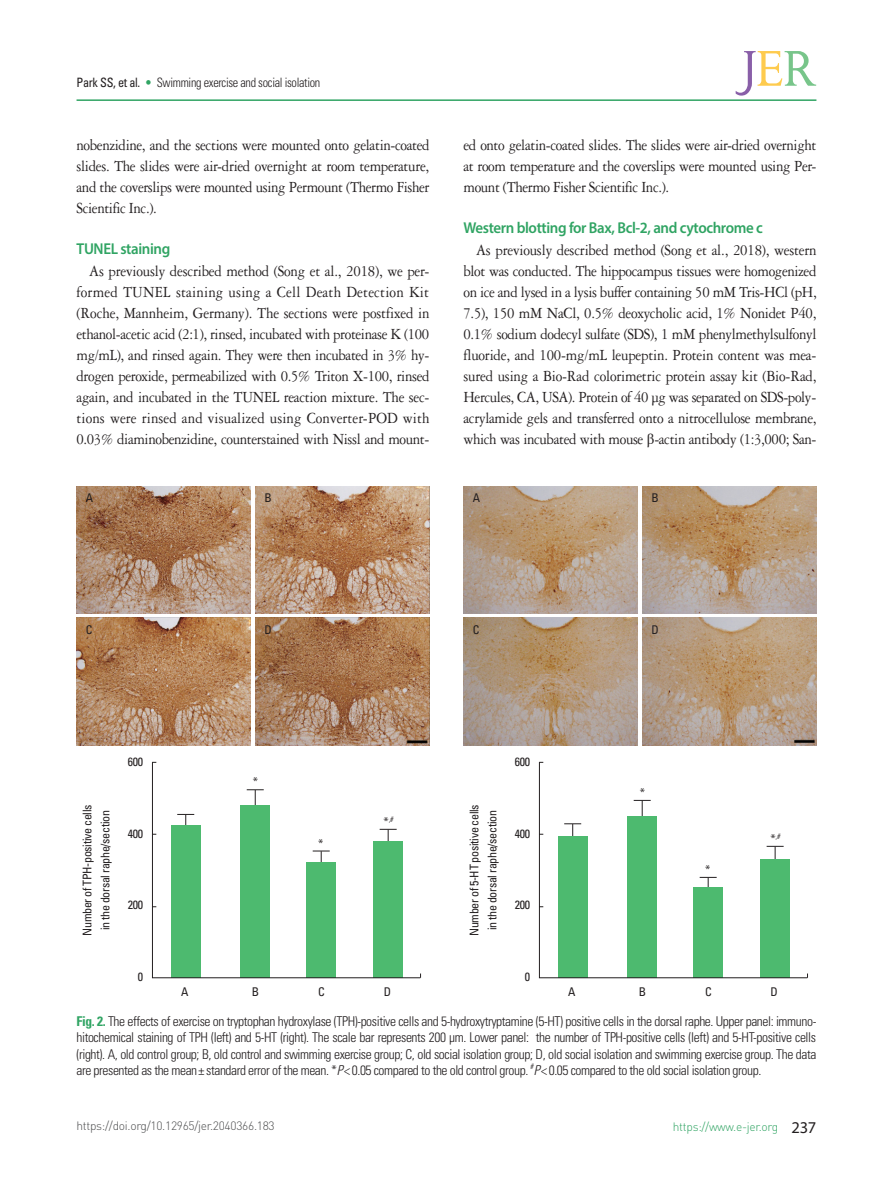
<style>
.page{position:relative;width:893px;height:1191px;background:#fff}
.page>*{position:absolute;margin:0;border:0;box-sizing:border-box;transform-origin:0 0}
.본문_영문{font:16.5px/21px "Garamond 3 LT Std";letter-spacing:-.025em;color:#231f20;text-align:justify;scale:.9 1}
.본문_중제목{font:600 15.75px "Myriad Pro";letter-spacing:-.025em;color:#30a463;scale:.95 1}
.표제목_그림설명{font:300 condensed 13.5px/16.2px "Univers LT Std";letter-spacing:-.03em;color:#231f20;text-align:justify}
.t1{font:300 condensed 12.9px "Univers LT Std";letter-spacing:-.025em;color:#231f20;scale:.95 1}
.그림지문{font:condensed 12px/18.1px "Univers LT Std";letter-spacing:-.025em;color:#231f20;text-align:center}
.t2{font:300 12px "DIN Pro";letter-spacing:-.025em;color:#4b4c4d}
.t3{font:300 12px "DIN Pro";letter-spacing:-.025em;color:#30a463}
.표제목_그림설명-2{font:300 condensed 7.8px "Univers LT Std";color:#231f20}
.s1{font-weight:400}
.s2{color:#30a463}
.s3{font-family:"Times New Roman";font-size:14.85px}
.s4{font-size:13.5px}
.s5{font-weight:700;color:#30a463}
.s6{font-style:italic}
.s7{font-family:"Myriad Pro";font-weight:400;font-size:16.5px;color:#231f20}
</style>
<div class="page">
<svg style="left:736px;top:51px;width:80px;height:45px"></svg>
<hr style="left:77px;top:99px;width:739px;height:2px;background:#30a463">
<svg style="left:152px;top:761px;width:269px;height:217px"></svg>
<svg style="left:539px;top:761px;width:269px;height:217px"></svg>
<img style="left:77px;top:486px;width:174px;height:127px">
<img style="left:77px;top:618px;width:174px;height:127px">
<img style="left:255px;top:486px;width:174px;height:127px">
<img style="left:255px;top:618px;width:174px;height:127px">
<img style="left:463px;top:486px;width:175px;height:127px">
<img style="left:463px;top:618px;width:175px;height:127px">
<img style="left:642px;top:486px;width:174px;height:127px">
<img style="left:642px;top:618px;width:174px;height:127px">
<p class="t1" style="left:77px;top:74px;width:258px"><span class="s1">Park SS, et al.</span> <span class="s2">•</span> Swimming exercise and social isolation</p>
<p class="본문_영문" style="left:77px;top:134px;width:394px">nobenzidine, and the sections were mounted onto gelatin-coated slides. The slides were air-dried overnight at room temperature, and the coverslips were mounted using Permount (Thermo Fisher Scientific Inc.).</p>
<p class="본문_중제목" style="left:77px;top:239px;width:100px">TUNEL staining</p>
<p class="본문_영문" style="left:77px;top:260px;width:394px;text-indent:13px">As previously described method (Song et al., 2018), we per&shy;formed TUNEL staining using a Cell Death Detection Kit (Roche, Mannheim, Germany). The sections were postfixed in ethanol-acetic acid (2:1), rinsed, incubated with proteinase K (100 mg/mL), and rinsed again. They were then incubated in 3% hy&shy;drogen peroxide, permeabilized with 0.5% Triton X-100, rinsed again, and incubated in the TUNEL reaction mixture. The sec&shy;tions were rinsed and visualized using Converter-POD with 0.03% diaminobenzidine, counterstained with Nissl and mount-</p>
<p class="본문_영문" style="left:463px;top:134px;width:394px">ed onto gelatin-coated slides. The slides were air-dried overnight at room temperature and the coverslips were mounted using Per&shy;mount (Thermo Fisher Scientific Inc.).</p>
<p class="본문_중제목" style="left:463px;top:218px;width:317px">Western blotting for Bax, Bcl-2, and cytochrome c</p>
<p class="본문_영문" style="left:463px;top:239px;width:394px;text-indent:13px">As previously described method (Song et al., 2018), western blot was conducted. The hippocampus tissues were homogenized on ice and lysed in a lysis buffer containing 50 mM Tris-HCl (pH, 7.5), 150 mM NaCl, 0.5% deoxycholic acid, 1% Nonidet P40, 0.1% sodium dodecyl sulfate (SDS), 1 mM phenylmethylsulfonyl fluoride, and 100-mg/mL leupeptin. Protein content was mea&shy;sured using a Bio-Rad colorimetric protein assay kit (Bio-Rad, Hercules, CA, USA). Protein of 40 μg was separated on SDS-poly&shy;acrylamide gels and transferred onto a nitrocellulose membrane, which was incubated with mouse <span class="s3">β</span>-actin antibody (1:3,000; San-</p>
<p class="그림지문" style="left:86px;top:489px;width:9px">A</p>
<p class="그림지문" style="left:264px;top:489px;width:9px">B</p>
<p class="그림지문" style="left:473px;top:489px;width:9px">A</p>
<p class="그림지문" style="left:651px;top:489px;width:9px">B</p>
<p class="그림지문" style="left:86px;top:621px;width:8px">C</p>
<p class="그림지문" style="left:128px;top:752px;width:17px">600</p>
<p class="그림지문" style="left:264px;top:621px;width:9px">D</p>
<p class="표제목_그림설명" style="left:252px;top:774px;width:7px">*</p>
<p class="그림지문" style="left:473px;top:621px;width:8px">C</p>
<p class="그림지문" style="left:515px;top:752px;width:17px">600</p>
<p class="그림지문" style="left:651px;top:621px;width:9px">D</p>
<p class="표제목_그림설명" style="left:639px;top:785px;width:7px">*</p>
<p class="그림지문" style="left:78px;top:935px;width:133px;rotate:-90deg">Number of TPH-positive cells in the dorsal raphe/section</p>
<p class="그림지문" style="left:465px;top:936px;width:133px;rotate:-90deg">Number of 5-HT positive cells in the dorsal raphe/section</p>
<p class="표제목_그림설명-2" style="left:383px;top:814px;width:12px"><span class="s4">*</span>,#</p>
<p class="그림지문" style="left:128px;top:824px;width:17px">400</p>
<p class="표제목_그림설명" style="left:318px;top:836px;width:7px">*</p>
<p class="그림지문" style="left:128px;top:896px;width:17px">200</p>
<p class="그림지문" style="left:138px;top:967px;width:7px">0</p>
<p class="그림지문" style="left:515px;top:824px;width:17px">400</p>
<p class="그림지문" style="left:515px;top:896px;width:17px">200</p>
<p class="그림지문" style="left:525px;top:967px;width:7px">0</p>
<p class="표제목_그림설명" style="left:705px;top:862px;width:7px">*</p>
<p class="표제목_그림설명-2" style="left:770px;top:831px;width:12px"><span class="s4">*</span>,#</p>
<p class="그림지문" style="left:181px;top:982px;width:9px">A</p>
<p class="그림지문" style="left:252px;top:982px;width:9px">B</p>
<p class="그림지문" style="left:318px;top:982px;width:8px">C</p>
<p class="그림지문" style="left:384px;top:982px;width:9px">D</p>
<p class="그림지문" style="left:568px;top:982px;width:9px">A</p>
<p class="그림지문" style="left:639px;top:982px;width:9px">B</p>
<p class="그림지문" style="left:705px;top:982px;width:8px">C</p>
<p class="그림지문" style="left:771px;top:982px;width:9px">D</p>
<p class="표제목_그림설명" style="left:77px;top:1013px;width:741px"><span class="s5">Fig. 2.</span> The effects of exercise on tryptophan hydroxylase (TPH)-positive cells and 5-hydroxytryptamine (5-HT) positive cells in the dorsal raphe. Upper panel: immuno&shy;hitochemical staining of TPH (left) and 5-HT (right). The scale bar represents 200 μm. Lower panel: the number of TPH-positive cells (left) and 5-HT-positive cells (right). A, old control group; B, old control and swimming exercise group; C, old social isolation group; D, old social isolation and swimming exercise group. The data are presented as the mean± standard error of the mean. *<span class="s6">P</span>&lt; 0.05 compared to the old control group. <sup>#</sup><span class="s6">P</span>&lt; 0.05 compared to the old social isolation group.</p>
<p class="t2" style="left:77px;top:1118px;width:200px">https://doi.org/10.12965/jer.2040366.183</p>
<p class="t3" style="left:673px;top:1118px;width:145px">https://www.e-jer.org <span class="s7">237</span></p>
</div>
